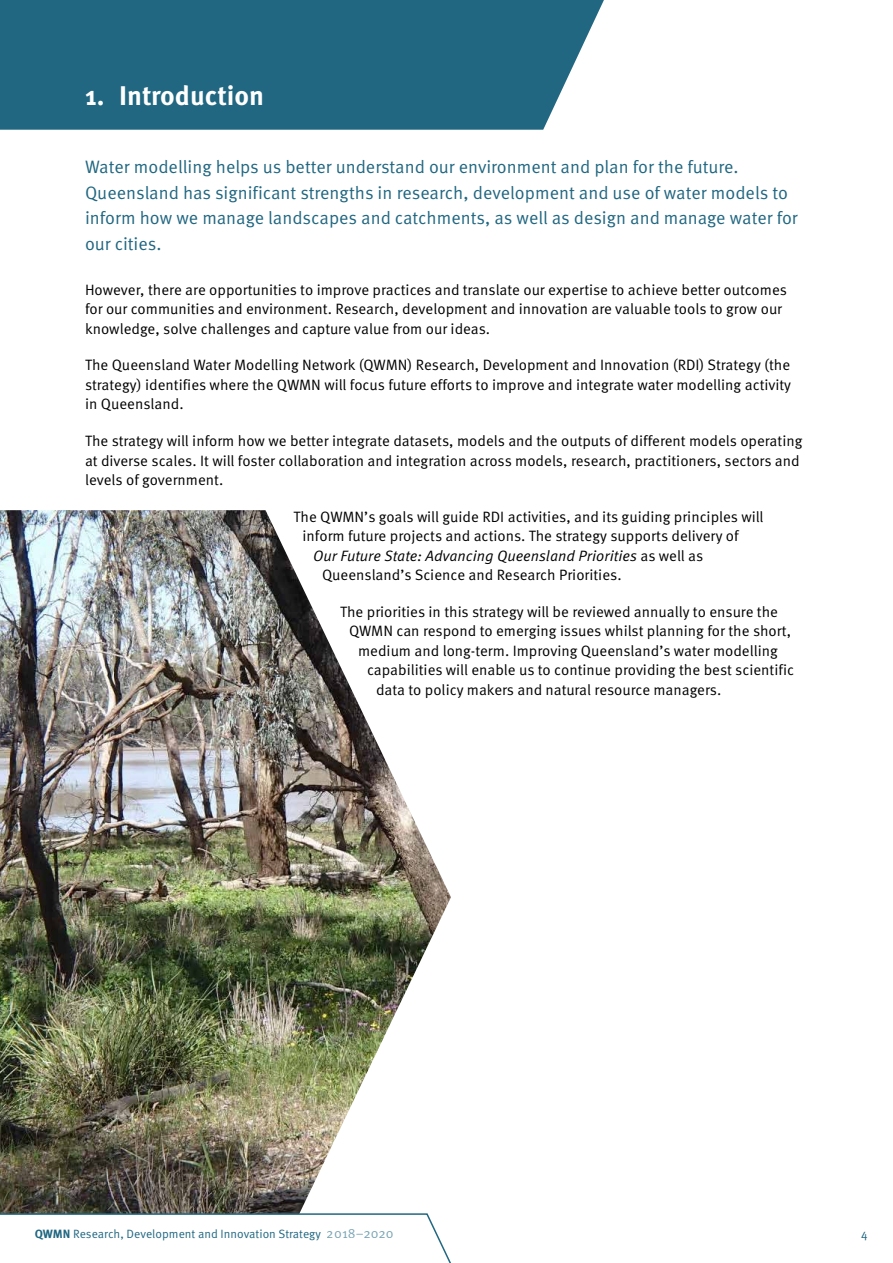
<style>
.page{position:relative;width:893px;height:1263px;background:#fff}
.page>*{position:absolute;margin:0;border:0;box-sizing:border-box;transform-origin:0 0}
.t1{font:700 27px "Meta OT";color:#fff}
.t2{font:18px/25.5px "Meta OT Norm";color:#216781}
.t3{font:15px/19.5px "Meta OT Norm";color:#000}
.t4{font:15px "Meta OT Norm Ita";color:#000}
.t5{font:12px "Meta OT Norm";color:#216781}
.t6{font:12px "Meta Normal Caps";color:#216781}
.s1{font-family:"Meta OT Norm"}
.s2{font-family:"Meta OT";font-weight:700}
.s3{font-size:13.5px}
</style>
<div class="page">
<div style="left:0;top:0;width:604px;height:130px;background:#216781"></div>
<img style="left:0;top:510px;width:451px;height:702px">
<svg style="left:0;top:1212px;width:451px;height:51px"></svg>
<h1 class="t1" style="left:85px;top:80px;width:181px">1. Introduction</h1>
<p class="t2" style="left:85px;top:155px;width:714px">Water modelling helps us better understand our environment and plan for the future.<br>Queensland has significant strengths in research, development and use of water models to inform how we manage landscapes and catchments, as well as design and manage water for our cities.</p>
<p class="t3" style="left:85px;top:280px;width:703px">However, there are opportunities to improve practices and translate our expertise to achieve better outcomes for our communities and environment. Research, development and innovation are valuable tools to grow our knowledge, solve challenges and capture value from our ideas.</p>
<p class="t3" style="left:85px;top:356px;width:708px;text-align:justify">The Queensland Water Modelling Network (QWMN) Research, Development and Innovation (RDI) Strategy (the strategy) identifies where the QWMN will focus future efforts to improve and integrate water modelling activity in Queensland.</p>
<p class="t3" style="left:85px;top:431px;width:719px">The strategy will inform how we better integrate datasets, models and the outputs of different models operating at diverse scales. It will foster collaboration and integration across models, research, practitioners, sectors and levels of government.</p>
<p class="t3" style="left:303px;top:507px;width:463px;text-indent:-9px">The QWMN’s goals will guide RDI activities, and its guiding principles will inform future projects and actions. The strategy supports delivery of</p>
<p class="t4" style="left:313px;top:547px;width:392px">Our Future State: Advancing Queensland Priorities <span class="s1">as well as</span></p>
<p class="t3" style="left:322px;top:565px;width:301px">Queensland’s Science and Research Priorities.</p>
<p class="t3" style="left:340px;top:602px;width:439px">The priorities in this strategy will be reviewed annually to ensure the</p>
<p class="t3" style="left:349px;top:621px;width:444px">QWMN can respond to emerging issues whilst planning for the short,</p>
<p class="t3" style="left:358px;top:641px;width:421px">medium and long-term. Improving Queensland’s water modelling</p>
<p class="t3" style="left:367px;top:660px;width:429px">capabilities will enable us to continue providing the best scientific</p>
<p class="t3" style="left:376px;top:680px;width:347px">data to policy makers and natural resource managers.</p>
<p class="t5" style="left:35px;top:1227px;width:360px"><span class="s2">QWMN</span> Research, Development and Innovation Strategy <span class="s3">2018–2020</span></p>
<p class="t6" style="left:861px;top:1227px;width:8px">4</p>
</div>
